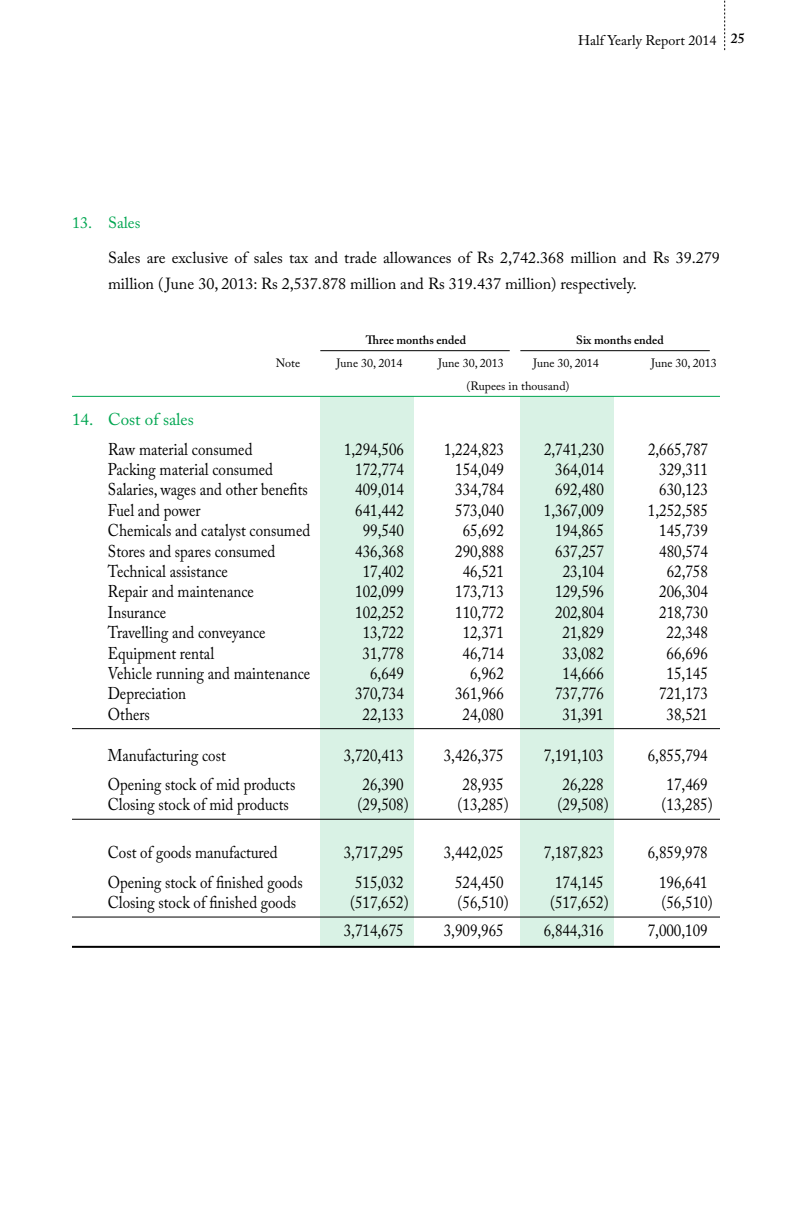
<style>
.page{position:relative;width:792px;height:1224px;background:#fff}
.page>*{position:absolute;margin:0;border:0;box-sizing:border-box;transform-origin:0 0}
.t1{font:17px "Adobe Caslon Pro";color:#000;scale:.88 1}
.t2{font:17px "Adobe Caslon Pro";color:#00a651}
.t3{font:16px/26px "Adobe Caslon Pro";color:#000}
.t4{font:16px "Adobe Caslon Pro";color:#00a651}
.t5{font:14px "Adobe Caslon Pro";color:#000}
.t6{font:12px "Adobe Caslon Pro";color:#000}
.t7{font:600 12px "Adobe Caslon Pro";color:#000}
.s1{font-weight:600}
</style>
<div class="page">
<svg style="left:724px;top:0;width:1px;height:50px"></svg>
<div style="left:320px;top:396px;width:94px;height:551px;background:#d9f2e5"></div>
<div style="left:520px;top:396px;width:94px;height:551px;background:#d9f2e5"></div>
<hr style="left:72px;top:396px;width:648px;height:1px;background:#00a651">
<hr style="left:72px;top:728px;width:648px;height:1px;background:#000">
<hr style="left:72px;top:819px;width:648px;height:1px;background:#000">
<hr style="left:72px;top:917px;width:648px;height:1px;background:#000">
<hr style="left:72px;top:946px;width:648px;height:2px;background:#000">
<hr style="left:320px;top:350px;width:190px;height:1px;background:#000">
<hr style="left:520px;top:350px;width:190px;height:1px;background:#000">
<p class="t5" style="left:578px;top:32px;width:168px">Half Yearly Report 2014 <span class="s1">25</span></p>
<p class="t4" style="left:72px;top:213px;width:70px">13. Sales</p>
<p class="t3" style="left:108px;top:244px;width:613px">Sales are exclusive of sales tax and trade allowances of Rs 2,742.368 million and Rs 39.279 million ( June 30, 2013: Rs 2,537.878 million and Rs 319.437 million) respectively.</p>
<p class="t7" style="left:366px;top:332px;width:102px">Three months ended</p>
<p class="t7" style="left:576px;top:332px;width:89px">Six months ended</p>
<p class="t6" style="left:276px;top:356px;width:26px">Note</p>
<p class="t6" style="left:337px;top:356px;width:67px">June 30, 2014</p>
<p class="t6" style="left:438px;top:356px;width:67px">June 30, 2013</p>
<p class="t6" style="left:533px;top:356px;width:67px">June 30, 2014</p>
<p class="t6" style="left:651px;top:356px;width:67px">June 30, 2013</p>
<p class="t6" style="left:466px;top:379px;width:105px">(Rupees in thousand)</p>
<p class="t2" style="left:72px;top:409px;width:123px">14. Cost of sales</p>
<p class="t1" style="left:108px;top:439px;width:166px">Raw material consumed</p>
<p class="t1" style="left:344px;top:439px;width:70px">1,294,506</p>
<p class="t1" style="left:444px;top:439px;width:70px">1,224,823</p>
<p class="t1" style="left:544px;top:439px;width:70px">2,741,230</p>
<p class="t1" style="left:648px;top:439px;width:70px">2,665,787</p>
<p class="t1" style="left:108px;top:459px;width:189px">Packing material consumed</p>
<p class="t1" style="left:355px;top:459px;width:57px">172,774</p>
<p class="t1" style="left:455px;top:459px;width:57px">154,049</p>
<p class="t1" style="left:555px;top:459px;width:57px">364,014</p>
<p class="t1" style="left:659px;top:459px;width:57px">329,311</p>
<p class="t1" style="left:108px;top:480px;width:229px">Salaries, wages and other benefits</p>
<p class="t1" style="left:355px;top:480px;width:57px">409,014</p>
<p class="t1" style="left:455px;top:480px;width:57px">334,784</p>
<p class="t1" style="left:555px;top:480px;width:57px">692,480</p>
<p class="t1" style="left:659px;top:480px;width:57px">630,123</p>
<p class="t1" style="left:108px;top:500px;width:107px">Fuel and power</p>
<p class="t1" style="left:355px;top:500px;width:57px">641,442</p>
<p class="t1" style="left:455px;top:500px;width:57px">573,040</p>
<p class="t1" style="left:544px;top:500px;width:70px">1,367,009</p>
<p class="t1" style="left:648px;top:500px;width:70px">1,252,585</p>
<p class="t1" style="left:108px;top:520px;width:231px">Chemicals and catalyst consumed</p>
<p class="t1" style="left:363px;top:520px;width:48px">99,540</p>
<p class="t1" style="left:463px;top:520px;width:48px">65,692</p>
<p class="t1" style="left:555px;top:520px;width:57px">194,865</p>
<p class="t1" style="left:659px;top:520px;width:57px">145,739</p>
<p class="t1" style="left:108px;top:541px;width:192px">Stores and spares consumed</p>
<p class="t1" style="left:355px;top:541px;width:57px">436,368</p>
<p class="t1" style="left:455px;top:541px;width:57px">290,888</p>
<p class="t1" style="left:555px;top:541px;width:57px">637,257</p>
<p class="t1" style="left:659px;top:541px;width:57px">480,574</p>
<p class="t1" style="left:108px;top:561px;width:138px">Technical assistance</p>
<p class="t1" style="left:363px;top:561px;width:48px">17,402</p>
<p class="t1" style="left:463px;top:561px;width:48px">46,521</p>
<p class="t1" style="left:563px;top:561px;width:48px">23,104</p>
<p class="t1" style="left:667px;top:561px;width:48px">62,758</p>
<p class="t1" style="left:108px;top:582px;width:168px">Repair and maintenance</p>
<p class="t1" style="left:355px;top:582px;width:57px">102,099</p>
<p class="t1" style="left:455px;top:582px;width:57px">173,713</p>
<p class="t1" style="left:555px;top:582px;width:57px">129,596</p>
<p class="t1" style="left:659px;top:582px;width:57px">206,304</p>
<p class="t1" style="left:108px;top:602px;width:68px">Insurance</p>
<p class="t1" style="left:355px;top:602px;width:57px">102,252</p>
<p class="t1" style="left:455px;top:602px;width:57px">110,772</p>
<p class="t1" style="left:555px;top:602px;width:57px">202,804</p>
<p class="t1" style="left:659px;top:602px;width:57px">218,730</p>
<p class="t1" style="left:108px;top:622px;width:181px">Travelling and conveyance</p>
<p class="t1" style="left:363px;top:622px;width:48px">13,722</p>
<p class="t1" style="left:463px;top:622px;width:48px">12,371</p>
<p class="t1" style="left:563px;top:622px;width:48px">21,829</p>
<p class="t1" style="left:667px;top:622px;width:48px">22,348</p>
<p class="t1" style="left:108px;top:643px;width:122px">Equipment rental</p>
<p class="t1" style="left:363px;top:643px;width:48px">31,778</p>
<p class="t1" style="left:463px;top:643px;width:48px">46,714</p>
<p class="t1" style="left:563px;top:643px;width:48px">33,082</p>
<p class="t1" style="left:667px;top:643px;width:48px">66,696</p>
<p class="t1" style="left:108px;top:663px;width:231px">Vehicle running and maintenance</p>
<p class="t1" style="left:370px;top:663px;width:40px">6,649</p>
<p class="t1" style="left:470px;top:663px;width:40px">6,962</p>
<p class="t1" style="left:563px;top:663px;width:48px">14,666</p>
<p class="t1" style="left:667px;top:663px;width:48px">15,145</p>
<p class="t1" style="left:108px;top:684px;width:90px">Depreciation</p>
<p class="t1" style="left:355px;top:684px;width:57px">370,734</p>
<p class="t1" style="left:455px;top:684px;width:57px">361,966</p>
<p class="t1" style="left:555px;top:684px;width:57px">737,776</p>
<p class="t1" style="left:659px;top:684px;width:57px">721,173</p>
<p class="t1" style="left:108px;top:704px;width:49px">Others</p>
<p class="t1" style="left:363px;top:704px;width:48px">22,133</p>
<p class="t1" style="left:463px;top:704px;width:48px">24,080</p>
<p class="t1" style="left:563px;top:704px;width:48px">31,391</p>
<p class="t1" style="left:667px;top:704px;width:48px">38,521</p>
<p class="t1" style="left:108px;top:745px;width:136px">Manufacturing cost</p>
<p class="t1" style="left:344px;top:745px;width:70px">3,720,413</p>
<p class="t1" style="left:444px;top:745px;width:70px">3,426,375</p>
<p class="t1" style="left:544px;top:745px;width:70px">7,191,103</p>
<p class="t1" style="left:648px;top:745px;width:70px">6,855,794</p>
<p class="t1" style="left:108px;top:774px;width:215px">Opening stock of mid products</p>
<p class="t1" style="left:363px;top:774px;width:48px">26,390</p>
<p class="t1" style="left:463px;top:774px;width:48px">28,935</p>
<p class="t1" style="left:563px;top:774px;width:48px">26,228</p>
<p class="t1" style="left:667px;top:774px;width:48px">17,469</p>
<p class="t1" style="left:108px;top:795px;width:207px">Closing stock of mid products</p>
<p class="t1" style="left:358px;top:795px;width:60px">(29,508)</p>
<p class="t1" style="left:458px;top:795px;width:60px">(13,285)</p>
<p class="t1" style="left:558px;top:795px;width:60px">(29,508)</p>
<p class="t1" style="left:662px;top:795px;width:60px">(13,285)</p>
<p class="t1" style="left:108px;top:843px;width:195px">Cost of goods manufactured</p>
<p class="t1" style="left:344px;top:843px;width:70px">3,717,295</p>
<p class="t1" style="left:444px;top:843px;width:70px">3,442,025</p>
<p class="t1" style="left:544px;top:843px;width:70px">7,187,823</p>
<p class="t1" style="left:648px;top:843px;width:70px">6,859,978</p>
<p class="t1" style="left:108px;top:872px;width:223px">Opening stock of finished goods</p>
<p class="t1" style="left:355px;top:872px;width:57px">515,032</p>
<p class="t1" style="left:455px;top:872px;width:57px">524,450</p>
<p class="t1" style="left:555px;top:872px;width:57px">174,145</p>
<p class="t1" style="left:659px;top:872px;width:57px">196,641</p>
<p class="t1" style="left:108px;top:892px;width:216px">Closing stock of finished goods</p>
<p class="t1" style="left:350px;top:892px;width:68px">(517,652)</p>
<p class="t1" style="left:458px;top:892px;width:60px">(56,510)</p>
<p class="t1" style="left:550px;top:892px;width:68px">(517,652)</p>
<p class="t1" style="left:662px;top:892px;width:60px">(56,510)</p>
<p class="t1" style="left:344px;top:920px;width:70px">3,714,675</p>
<p class="t1" style="left:444px;top:920px;width:70px">3,909,965</p>
<p class="t1" style="left:544px;top:920px;width:70px">6,844,316</p>
<p class="t1" style="left:648px;top:920px;width:70px">7,000,109</p>
</div>
